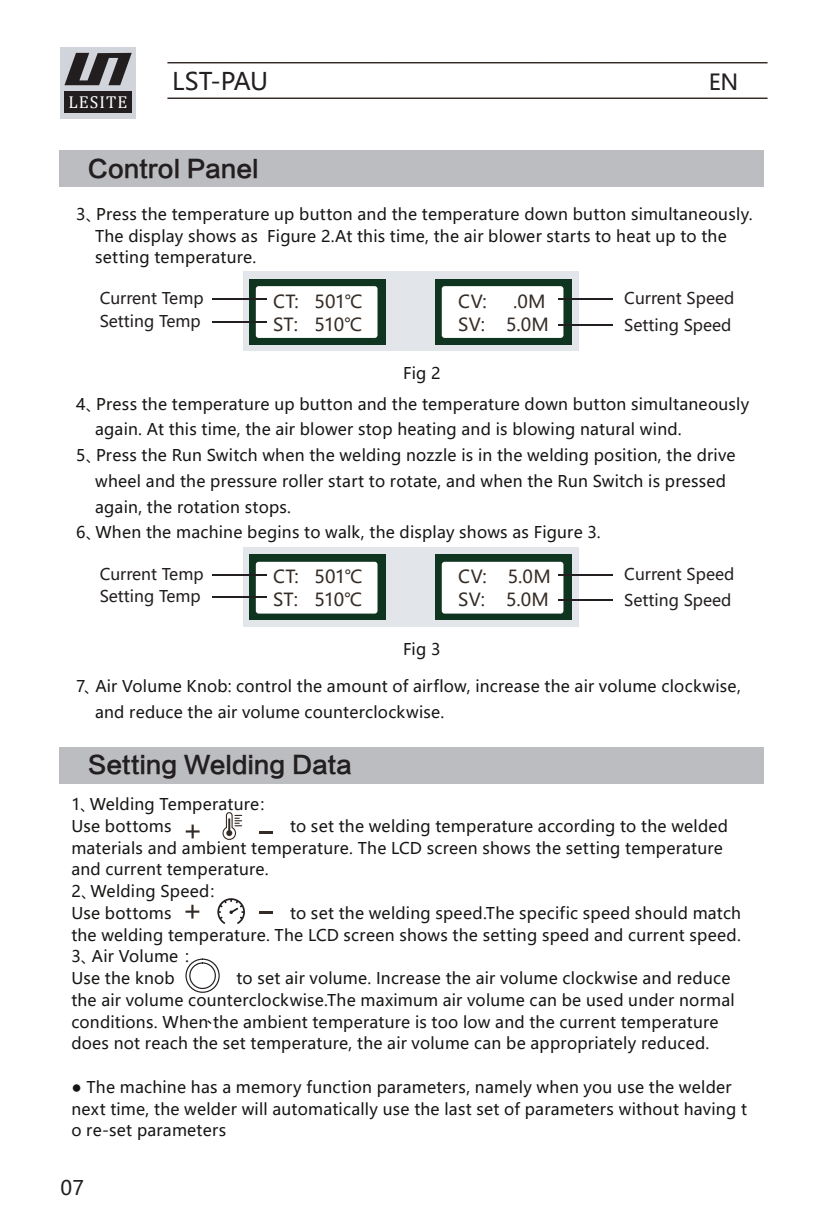
<style>
.page{position:relative;width:828px;height:1225px;background:#fff}
.page>*{position:absolute;margin:0;border:0;box-sizing:border-box;transform-origin:0 0}
.t1{font:24.2px "Microsoft Ya Hei";letter-spacing:-.02em;color:#231f20}
.t2{font:24px "FZLTCHJW GB1 0";letter-spacing:-.005em;color:#231f20}
.t3{font:22px "Microsoft Ya Hei";color:#231f20}
.t4{font:20px "Microsoft Ya Hei";color:#231f20}
.t5{font:17.8px/23px "Microsoft Ya Hei";letter-spacing:-.005em;color:#352c26}
.t6{font:17.8px/23px "Microsoft Ya Hei";letter-spacing:.015em;color:#352c26;text-align:right}
.t7{font:17.2px "Cambria Math";letter-spacing:.06em;color:#fff}
.t8{font:16px/21.8px "Microsoft Ya Hei";letter-spacing:.015em;color:#161615}
.t9{font:16px/22.4px "Microsoft Ya Hei";color:#231f20}
</style>
<div class="page">
<div style="left:60px;top:150px;width:704px;height:37px;background:#bcbdc0"></div>
<div style="left:60px;top:747px;width:704px;height:36px;background:#bcbdc0"></div>
<img style="left:168px;top:62px;width:599px;height:37px">
<div style="left:61px;top:47px;width:75px;height:71px;background:#d1d4da"></div>
<svg style="left:64px;top:53px;width:68px;height:32px"></svg>
<div style="left:64px;top:91px;width:68px;height:22px;background:#221e1f"></div>
<div style="left:243px;top:271px;width:335px;height:80px;background:#e2e5e9"></div>
<div style="left:250px;top:279px;width:136px;height:65px;background:#0f3420"></div>
<div style="left:256px;top:286px;width:121px;height:52px;background:#fff;border-radius:3px"></div>
<div style="left:435px;top:279px;width:136px;height:65px;background:#0f3420"></div>
<div style="left:442px;top:286px;width:121px;height:52px;background:#fff;border-radius:3px"></div>
<hr style="left:212px;top:298px;width:55px;height:2px;background:#231f20">
<hr style="left:558px;top:298px;width:54px;height:2px;background:#231f20">
<hr style="left:558px;top:324px;width:54px;height:1px;background:#231f20">
<hr style="left:212px;top:321px;width:55px;height:1px;background:#231f20">
<div style="left:243px;top:547px;width:335px;height:79px;background:#e2e5e9"></div>
<div style="left:250px;top:554px;width:136px;height:66px;background:#0f3420"></div>
<div style="left:256px;top:562px;width:121px;height:51px;background:#fff;border-radius:3px"></div>
<div style="left:435px;top:554px;width:136px;height:66px;background:#0f3420"></div>
<div style="left:442px;top:562px;width:121px;height:51px;background:#fff;border-radius:3px"></div>
<hr style="left:212px;top:574px;width:55px;height:2px;background:#231f20">
<hr style="left:558px;top:574px;width:54px;height:2px;background:#231f20">
<hr style="left:558px;top:599px;width:54px;height:2px;background:#231f20">
<hr style="left:212px;top:596px;width:55px;height:2px;background:#231f20">
<svg style="left:186px;top:824px;width:14px;height:14px"></svg>
<svg style="left:259px;top:831px;width:14px;height:2px"></svg>
<svg style="left:222px;top:812px;width:20px;height:28px"></svg>
<svg style="left:185px;top:904px;width:14px;height:14px"></svg>
<svg style="left:259px;top:911px;width:14px;height:2px"></svg>
<svg style="left:217px;top:898px;width:28px;height:26px"></svg>
<div style="left:189px;top:962px;width:27px;height:27px;border:1px solid #231f20;border-radius:50%"></div>
<div style="left:185px;top:958px;width:35px;height:35px;border:1px solid #231f20;border-radius:50%"></div>
<svg style="left:207px;top:1020px;width:5px;height:4px"></svg>
<p class="t7" style="left:69px;top:92px;width:60px">LESITE</p>
<h1 class="t1" style="left:172px;top:65px;width:97px">LST-PAU</h1>
<h2 class="t2" style="left:88px;top:155px;width:172px">Control Panel</h2>
<h3 class="t3" style="left:708px;top:67px;width:31px">EN</h3>
<p class="t8" style="left:95px;top:203px;width:659px;text-indent:-19px">3、Press the temperature up button and the temperature down button simultaneously.<br>The display shows as Figure 2.At this time, the air blower starts to heat up to the setting temperature.</p>
<p class="t9" style="left:100px;top:287px;width:105px">Current Temp<br>Setting Temp</p>
<p class="t9" style="left:624px;top:285px;width:112px;line-height:26.2px">Current Speed<br>Setting Speed</p>
<p class="t5" style="left:273px;top:289px;width:91px">CT: 501℃<br>ST： 510℃</p>
<p class="t6" style="left:458px;top:289px;width:30px">CV:</p>
<p class="t6" style="left:458px;top:289px;width:92px">.0M<br>SV: 5.0M</p>
<p class="t8" style="left:403px;top:362px;width:39px">Fig 2</p>
<p class="t8" style="left:76px;top:392px;width:674px">4、Press the temperature up button and the temperature down button simultaneously</p>
<p class="t8" style="left:95px;top:418px;width:588px">again. At this time, the air blower stop heating and is blowing natural wind.</p>
<p class="t8" style="left:76px;top:444px;width:661px">5、Press the Run Switch when the welding nozzle is in the welding position, the drive</p>
<p class="t8" style="left:95px;top:469px;width:632px">wheel and the pressure roller start to rotate, and when the Run Switch is pressed</p>
<p class="t8" style="left:95px;top:495px;width:198px">again, the rotation stops.</p>
<p class="t8" style="left:76px;top:521px;width:526px">6、When the machine begins to walk, the display shows as Figure 3.</p>
<p class="t9" style="left:100px;top:562px;width:105px">Current Temp<br>Setting Temp</p>
<p class="t9" style="left:624px;top:560px;width:112px;line-height:26.2px">Current Speed<br>Setting Speed</p>
<p class="t5" style="left:273px;top:565px;width:91px">CT: 501℃<br>ST： 510℃</p>
<p class="t6" style="left:458px;top:565px;width:94px;text-align:left">CV: 5.0M<br>SV: 5.0M</p>
<p class="t8" style="left:403px;top:637px;width:39px">Fig 3</p>
<p class="t8" style="left:95px;top:673px;width:647px;line-height:25.8px;text-indent:-19px">7、Air Volume Knob: control the amount of airflow, increase the air volume clockwise, and reduce the air volume counterclockwise.</p>
<h2 class="t2" style="left:88px;top:752px;width:266px">Setting Welding Data</h2>
<p class="t8" style="left:71px;top:793px;width:205px">1、Welding Temperature：<br>Use bottoms</p>
<p class="t8" style="left:71px;top:815px;width:658px;text-indent:219px">to set the welding temperature according to the welded materials and ambient temperature. The LCD screen shows the setting temperature and current temperature.<br>2、Welding Speed：<br>Use bottoms</p>
<p class="t8" style="left:71px;top:902px;width:671px;text-indent:219px">to set the welding speed.The specific speed should match the welding temperature. The LCD screen shows the setting speed and current speed.<br>3、Air Volume ：<br>Use the knob</p>
<p class="t8" style="left:71px;top:967px;width:665px;text-indent:165px">to set air volume. Increase the air volume clockwise and reduce the air volume counterclockwise.The maximum air volume can be used under normal conditions. When the ambient temperature is too low and the current temperature does not reach the set temperature, the air volume can be appropriately reduced.</p>
<p class="t8" style="left:71px;top:1075px;width:677px">● The machine has a memory function parameters, namely when you use the welder next time, the welder will automatically use the last set of parameters without having t o re-set parameters</p>
<p class="t4" style="left:61px;top:1174px;width:25px">07</p>
</div>
